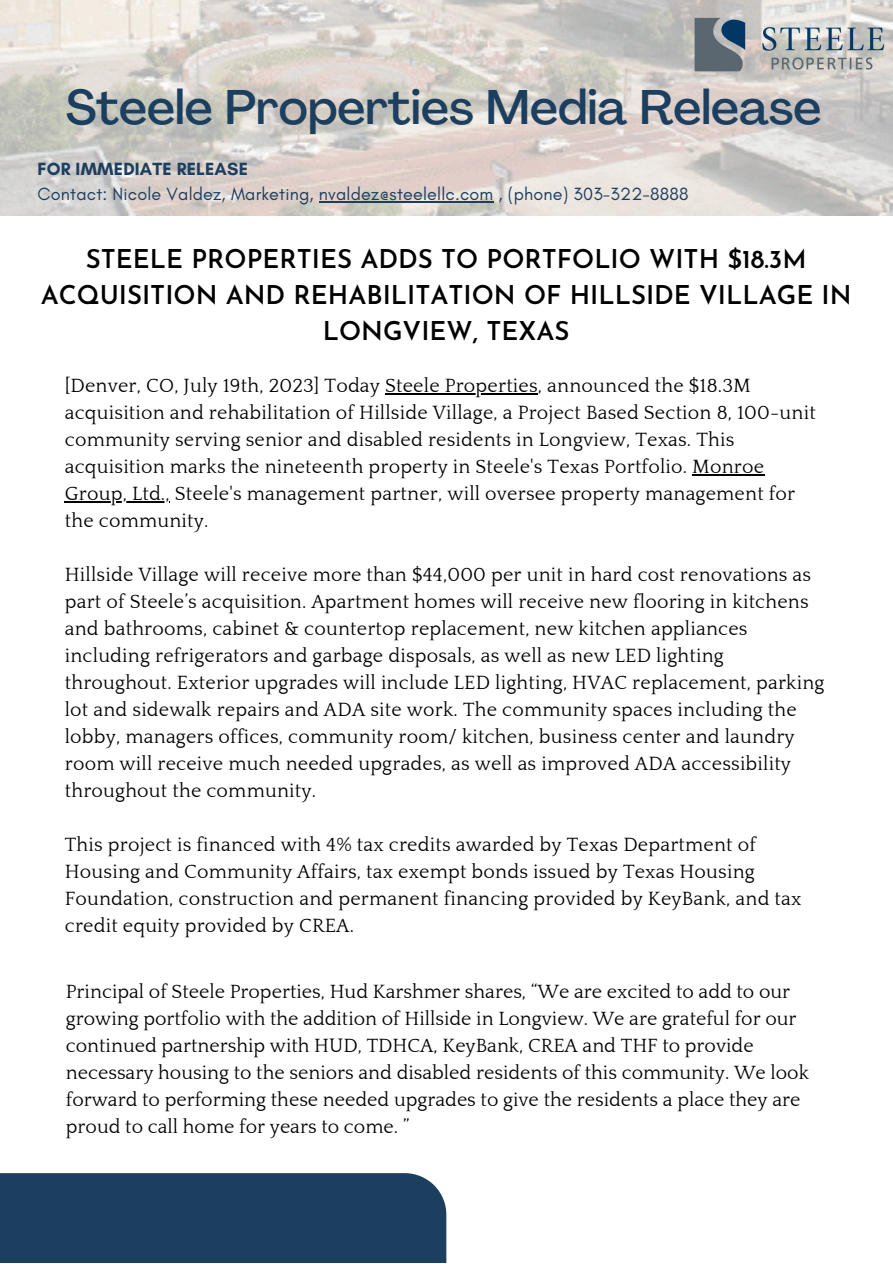
<style>
.page{position:relative;width:893px;height:1264px;background:#fff}
.page>*{position:absolute;margin:0;border:0;box-sizing:border-box;transform-origin:0 0}
.t1{font:500 48px "Agrandir";color:#1c3f60}
.t2{font:600 25.8px/36px "Josefin Sans";color:#000;text-align:center}
.t3{font:19.65px/27px "Quattrocento";letter-spacing:.01em;color:#000}
.t4{font:18px "Glacial Indifference";letter-spacing:.01em;color:#1c3f60}
.t5{font:700 18px "Glacial Indifference";letter-spacing:.01em;color:#1c3f60}
</style>
<div class="page">
<img style="left:0;top:0;width:892px;height:216px">
<div style="left:0;top:1173px;width:446px;height:89px;background:#1c3f60"></div>
<hr style="left:385px;top:393px;width:153px;height:1px;background:#000">
<hr style="left:692px;top:474px;width:72px;height:1px;background:#000">
<hr style="left:65px;top:501px;width:105px;height:1px;background:#000">
<img style="left:688px;top:15px;width:204px;height:60px">
<hr style="left:319px;top:201px;width:174px;height:1px;background:#1c3f60">
<p class="t1" style="left:66px;top:88px;width:757px">Steele Properties Media Release</p>
<p class="t5" style="left:38px;top:158px;width:212px">FOR IMMEDIATE RELEASE</p>
<p class="t4" style="left:38px;top:183px;width:652px">Contact: Nicole Valdez, Marketing, nvaldez@steelellc.com , (phone) 303-322-8888</p>
<p class="t2" style="left:41px;top:243px;width:812px">STEELE PROPERTIES ADDS TO PORTFOLIO WITH $18.3M<br>ACQUISITION AND REHABILITATION OF HILLSIDE VILLAGE IN<br>LONGVIEW, TEXAS</p>
<p class="t3" style="left:65px;top:373px;width:752px">[Denver, CO, July 19th, 2023] Today Steele Properties, announced the $18.3M acquisition and rehabilitation of Hillside Village, a Project Based Section 8, 100-unit community serving senior and disabled residents in Longview, Texas. This acquisition marks the nineteenth property in Steele's Texas Portfolio. Monroe Group, Ltd., Steele's management partner, will oversee property management for the community.</p>
<p class="t3" style="left:65px;top:562px;width:761px">Hillside Village will receive more than $44,000 per unit in hard cost renovations as part of Steele’s acquisition. Apartment homes will receive new flooring in kitchens and bathrooms, cabinet &amp; countertop replacement, new kitchen appliances including refrigerators and garbage disposals, as well as new LED lighting throughout. Exterior upgrades will include LED lighting, HVAC replacement, parking lot and sidewalk repairs and ADA site work. The community spaces including the lobby, managers offices, community room/ kitchen, business center and laundry room will receive much needed upgrades, as well as improved ADA accessibility throughout the community.</p>
<p class="t3" style="left:65px;top:831px;width:738px">This project is financed with 4% tax credits awarded by Texas Department of Housing and Community Affairs, tax exempt bonds issued by Texas Housing Foundation, construction and permanent financing provided by KeyBank, and tax credit equity provided by CREA.</p>
<p class="t3" style="left:66px;top:978px;width:744px">Principal of Steele Properties, Hud Karshmer shares, “We are excited to add to our growing portfolio with the addition of Hillside in Longview. We are grateful for our continued partnership with HUD, TDHCA, KeyBank, CREA and THF to provide necessary housing to the seniors and disabled residents of this community. We look forward to performing these needed upgrades to give the residents a place they are proud to call home for years to come. ”</p>
</div>
